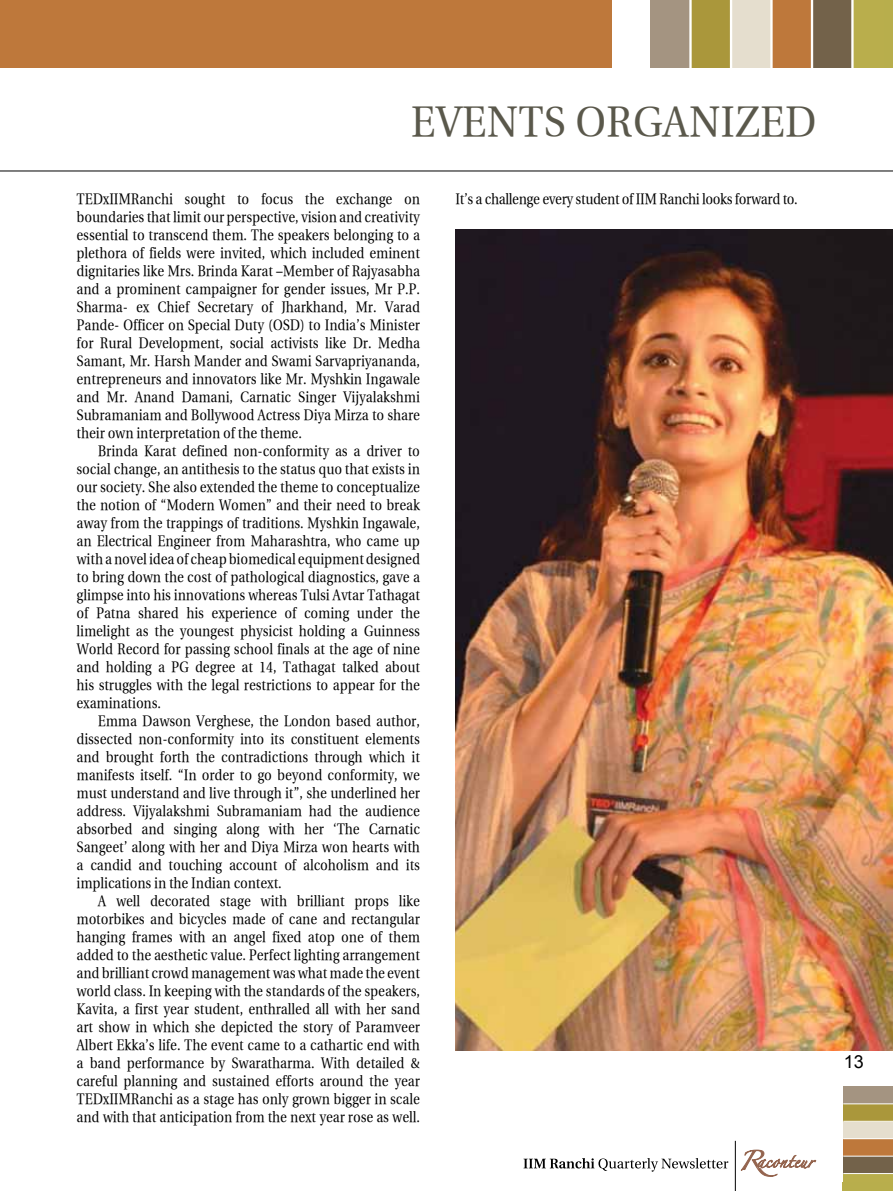
<style>
.page{position:relative;width:893px;height:1191px;background:#fff}
.page>*{position:absolute;margin:0;border:0;box-sizing:border-box;transform-origin:0 0}
.t1{font:42px "Utopia";color:#5a584b}
.t2{font:18px "Arial";color:#000}
.t3{font:15px/18px "Utopia";color:#000;text-align:justify;scale:.9 1}
.t4{font:15px "Utopia";letter-spacing:-.02em;color:#000;scale:.9 1}
</style>
<div class="page">
<div style="left:0;top:0;width:612px;height:68px;background:#be783b"></div>
<div style="left:852px;top:0;width:41px;height:68px;background:#b9ae4c"></div>
<div style="left:812px;top:0;width:40px;height:68px;background:#73624a"></div>
<div style="left:771px;top:0;width:41px;height:68px;background:#be783b"></div>
<div style="left:731px;top:0;width:40px;height:68px;background:#e5dece"></div>
<div style="left:690px;top:0;width:41px;height:68px;background:#aa973b"></div>
<div style="left:650px;top:0;width:40px;height:68px;background:#a49481"></div>
<hr style="left:851px;top:0;width:3px;height:68px;background:#fffffe">
<hr style="left:811px;top:0;width:2px;height:68px;background:#fffffe">
<hr style="left:770px;top:0;width:3px;height:68px;background:#fffffe">
<hr style="left:730px;top:0;width:2px;height:68px;background:#fffffe">
<hr style="left:689px;top:0;width:3px;height:68px;background:#fffffe">
<hr style="left:0;top:171px;width:893px;height:1px;background:#000">
<img style="left:455px;top:230px;width:438px;height:820px">
<svg style="left:523px;top:1158px;width:205px;height:13px"></svg>
<hr style="left:735px;top:1140px;width:1px;height:51px;background:#000">
<div style="left:843px;top:1173px;width:50px;height:18px;background:#b9ae4c"></div>
<div style="left:843px;top:1156px;width:50px;height:17px;background:#73624a"></div>
<div style="left:843px;top:1138px;width:50px;height:18px;background:#be783b"></div>
<div style="left:843px;top:1121px;width:50px;height:17px;background:#e5dece"></div>
<div style="left:843px;top:1103px;width:50px;height:18px;background:#aa973b"></div>
<div style="left:843px;top:1086px;width:50px;height:17px;background:#a49481"></div>
<hr style="left:843px;top:1172px;width:50px;height:2px;background:#fffffe">
<hr style="left:843px;top:1155px;width:50px;height:1px;background:#fffffe">
<hr style="left:843px;top:1138px;width:50px;height:1px;background:#fffffe">
<hr style="left:843px;top:1120px;width:50px;height:2px;background:#fffffe">
<hr style="left:843px;top:1103px;width:50px;height:1px;background:#fffffe">
<svg style="left:741px;top:1149px;width:76px;height:28px"></svg>
<div style="left:842px;top:1182px;width:51px;height:9px;background:#b8ae4c"></div>
<h1 class="t1" style="left:411px;top:99px;width:52px">Events</h1>
<h1 class="t1" style="left:575px;top:99px;width:27px">organi</h1>
<h1 class="t1" style="left:735px;top:99px;width:53px">zed</h1>
<p class="t3" style="left:77px;top:190px;width:383px">TEDxIIMRanchi sought to focus the exchange on boundaries that limit our perspective, vision and creativity essential to transcend them. The speakers belonging to a plethora of fields were invited, which included eminent dignitaries like Mrs. Brinda Karat –Member of Rajyasabha and a prominent campaigner for gender issues, Mr P.P.<br>Sharma- ex Chief Secretary of Jharkhand, Mr. Varad Pande- Officer on Special Duty (OSD) to India’s Minister for Rural Development, social activists like Dr. Medha Samant, Mr. Harsh Mander and Swami Sarvapriyananda, entrepreneurs and innovators like Mr. Myshkin Ingawale and Mr. Anand Damani, Carnatic Singer Vijyalakshmi Subramaniam and Bollywood Actress Diya Mirza to share their own interpretation of the theme.</p>
<p class="t3" style="left:77px;top:442px;width:383px;text-indent:21px">Brinda Karat defined non-conformity as a driver to social change, an antithesis to the status quo that exists in our society. She also extended the theme to conceptualize the notion of “Modern Women” and their need to break away from the trappings of traditions. Myshkin Ingawale, an Electrical Engineer from Maharashtra, who came up with a novel idea of cheap biomedical equipment designed to bring down the cost of pathological diagnostics, gave a glimpse into his innovations whereas Tulsi Avtar Tathagat of Patna shared his experience of coming under the limelight as the youngest physicist holding a Guinness World Record for passing school finals at the age of nine and holding a PG degree at 14, Tathagat talked about his struggles with the legal restrictions to appear for the examinations.</p>
<p class="t3" style="left:77px;top:712px;width:383px;text-indent:21px">Emma Dawson Verghese, the London based author, dissected non-conformity into its constituent elements and brought forth the contradictions through which it manifests itself. “In order to go beyond conformity, we must understand and live through it”, she underlined her address. Vijyalakshmi Subramaniam had the audience absorbed and singing along with her ‘The Carnatic Sangeet’ along with her and Diya Mirza won hearts with a candid and touching account of alcoholism and its implications in the Indian context.</p>
<p class="t3" style="left:77px;top:892px;width:383px;text-indent:21px">A well decorated stage with brilliant props like motorbikes and bicycles made of cane and rectangular hanging frames with an angel fixed atop one of them added to the aesthetic value. Perfect lighting arrangement and brilliant crowd management was what made the event world class. In keeping with the standards of the speakers, Kavita, a first year student, enthralled all with her sand art show in which she depicted the story of Paramveer Albert Ekka’s life. The event came to a cathartic end with a band performance by Swaratharma. With detailed &amp; careful planning and sustained efforts around the year TEDxIIMRanchi as a stage has only grown bigger in scale and with that anticipation from the next year rose as well.</p>
<p class="t4" style="left:455px;top:191px;width:382px">It’s a challenge every student of IIM Ranchi looks forward to.</p>
<p class="t2" style="left:844px;top:1050px;width:22px">13</p>
</div>
